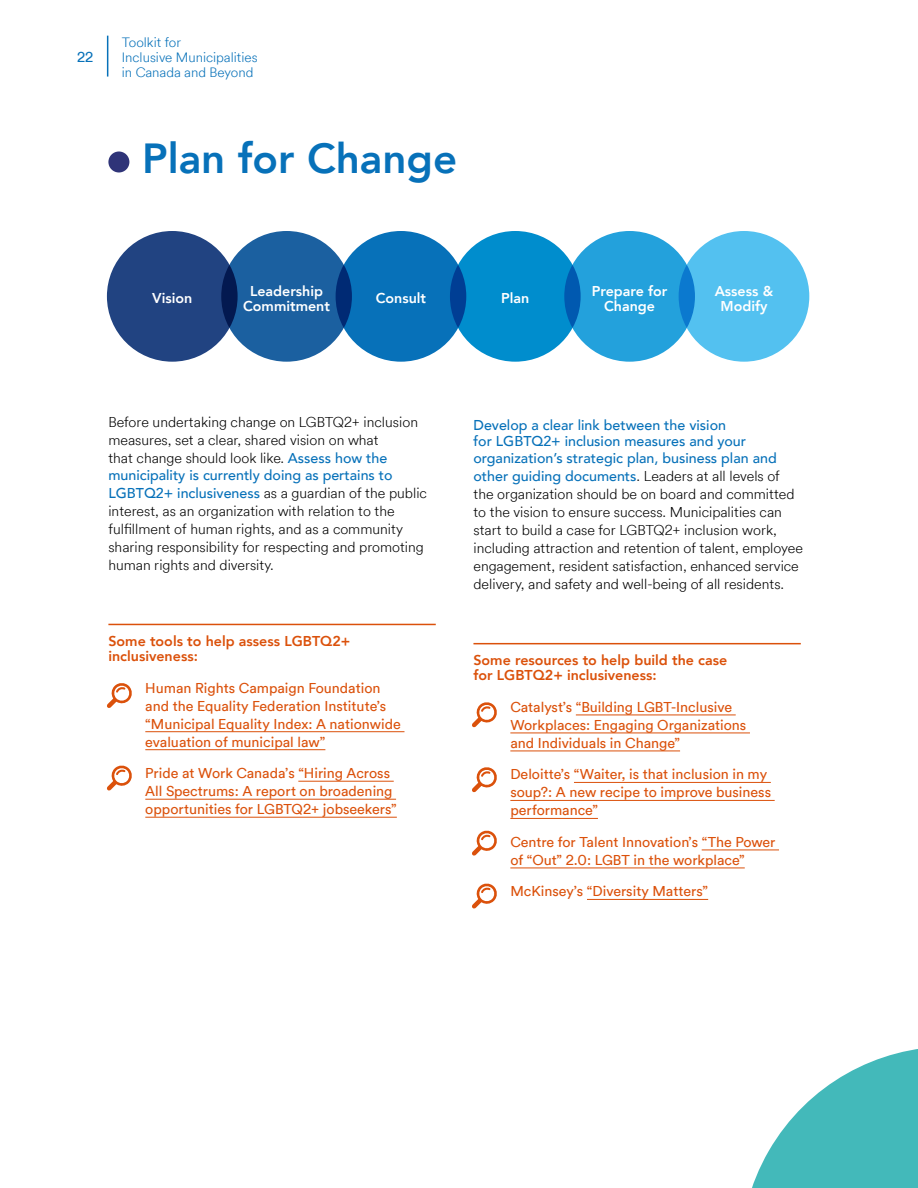
<style>
.page{position:relative;width:918px;height:1188px;background:#fff}
.page>*{position:absolute;margin:0;border:0;box-sizing:border-box;transform-origin:0 0}
.t1{font:800 42px "Avenir";color:#0771b9}
.t2{font:300 14.25px/18px "Circular Air";color:#000}
.t3{font:14.25px/18px "Circular Air";color:#db510b}
.t4{font:500 14.25px/16.5px "Avenir";color:#0771b9}
.t5{font:800 14.25px/15px "Avenir";color:#db510b}
.t6{font:800 14.25px/15px "Avenir";color:#fff;text-align:center}
.t7{font:14.25px "Circular Air";color:#0771b9}
.t8{font:300 13.5px/15px "Circular Air";color:#0771b9}
.s1{font-family:"Avenir";font-weight:500;color:#0771b9}
.s2{font-family:"Circular Air";font-weight:300;color:#000}
</style>
<div class="page">
<hr style="left:107px;top:36px;width:1px;height:41px;background:#0771b9">
<div style="left:108px;top:151px;width:21px;height:21px;background:#2f3478;border-radius:50%"></div>
<div style="left:107px;top:231px;width:131px;height:131px;background:#214381;border-radius:50%"></div>
<div style="left:450px;top:231px;width:131px;height:131px;background:#008dcd;border-radius:50%"></div>
<div style="left:221px;top:231px;width:131px;height:131px;background:#1b60a0;border-radius:50%"></div>
<div style="left:564px;top:231px;width:131px;height:131px;background:#23a1dc;border-radius:50%"></div>
<div style="left:336px;top:231px;width:130px;height:131px;background:#0771b9;border-radius:50%"></div>
<div style="left:679px;top:231px;width:130px;height:131px;background:#53c1f0;border-radius:50%"></div>
<hr style="left:145px;top:731px;width:260px;height:1px;background:#db510b">
<hr style="left:145px;top:749px;width:180px;height:1px;background:#db510b">
<hr style="left:298px;top:781px;width:96px;height:1px;background:#db510b">
<hr style="left:145px;top:799px;width:251px;height:1px;background:#db510b">
<hr style="left:145px;top:817px;width:252px;height:1px;background:#db510b">
<hr style="left:108px;top:624px;width:328px;height:1px;background:#db510b">
<svg style="left:107px;top:765px;width:25px;height:26px"></svg>
<svg style="left:107px;top:683px;width:25px;height:25px"></svg>
<hr style="left:576px;top:715px;width:160px;height:1px;background:#db510b">
<hr style="left:510px;top:733px;width:240px;height:1px;background:#db510b">
<hr style="left:510px;top:751px;width:170px;height:1px;background:#db510b">
<hr style="left:574px;top:782px;width:197px;height:1px;background:#db510b">
<hr style="left:510px;top:800px;width:265px;height:1px;background:#db510b">
<hr style="left:510px;top:818px;width:88px;height:1px;background:#db510b">
<hr style="left:702px;top:850px;width:77px;height:1px;background:#db510b">
<hr style="left:510px;top:868px;width:235px;height:1px;background:#db510b">
<hr style="left:587px;top:899px;width:121px;height:1px;background:#db510b">
<hr style="left:473px;top:643px;width:328px;height:1px;background:#db510b">
<svg style="left:472px;top:830px;width:25px;height:26px"></svg>
<svg style="left:472px;top:883px;width:25px;height:26px"></svg>
<svg style="left:472px;top:767px;width:25px;height:26px"></svg>
<svg style="left:472px;top:702px;width:25px;height:26px"></svg>
<svg style="left:752px;top:1049px;width:166px;height:139px"></svg>
<p class="t7" style="left:77px;top:51px;width:18px">22</p>
<p class="t8" style="left:122px;top:35px;width:137px">Toolkit for<br>Inclusive Municipalities in Canada and Beyond</p>
<h1 class="t1" style="left:142px;top:140px;width:316px">Plan for Change</h1>
<p class="t6" style="left:152px;top:292px;width:42px">Vision</p>
<p class="t6" style="left:243px;top:285px;width:88px">Leadership<br>Commitment</p>
<p class="t6" style="left:376px;top:292px;width:52px">Consult</p>
<p class="t6" style="left:501px;top:292px;width:30px">Plan</p>
<p class="t6" style="left:592px;top:285px;width:77px">Prepare for<br>Change</p>
<p class="t6" style="left:715px;top:285px;width:60px">Assess &amp;<br>Modify</p>
<p class="t2" style="left:108px;top:413px;width:311px">Before undertaking change on LGBTQ2+ inclusion measures, set a clear, shared vision on what<br>that change should look like. <span class="s1">Assess how the</span></p>
<p class="t4" style="left:108px;top:468px;width:286px">municipality is currently doing as pertains to</p>
<p class="t2" style="left:108px;top:483px;width:320px"><span class="s1">LGBTQ2+ inclusiveness</span> as a guardian of the public interest, as an organization with relation to the fulfillment of human rights, and as a community sharing responsibility for respecting and promoting human rights and diversity.</p>
<p class="t5" style="left:108px;top:635px;width:243px">Some tools to help assess LGBTQ2+ inclusiveness:</p>
<p class="t3" style="left:145px;top:680px;width:257px">Human Rights Campaign Foundation and the Equality Federation Institute’s “Municipal Equality Index: A nationwide evaluation of municipal law”</p>
<p class="t3" style="left:145px;top:765px;width:253px">Pride at Work Canada’s “Hiring Across<br>All Spectrums: A report on broadening opportunities for LGBTQ2+ jobseekers”</p>
<p class="t4" style="left:473px;top:418px;width:305px">Develop a clear link between the vision<br>for LGBTQ2+ inclusion measures and your organization’s strategic plan, business plan and</p>
<p class="t4" style="left:473px;top:469px;width:308px">other guiding documents<span class="s2">. Leaders at all levels of</span></p>
<p class="t2" style="left:473px;top:484px;width:331px">the organization should be on board and committed to the vision to ensure success. Municipalities can start to build a case for LGBTQ2+ inclusion work, including attraction and retention of talent, employee engagement, resident satisfaction, enhanced service delivery, and safety and well-being of all residents.</p>
<p class="t5" style="left:473px;top:654px;width:255px">Some resources to help build the case for LGBTQ2+ inclusiveness:</p>
<p class="t3" style="left:510px;top:699px;width:238px">Catalyst’s “Building LGBT-Inclusive<br>Workplaces: Engaging Organizations and Individuals in Change”</p>
<p class="t3" style="left:510px;top:766px;width:262px">Deloitte’s “Waiter, is that inclusion in my soup?: A new recipe to improve business performance”</p>
<p class="t3" style="left:510px;top:834px;width:267px">Centre for Talent Innovation’s “The Power of “Out” 2.0: LGBT in the workplace”</p>
<p class="t3" style="left:510px;top:883px;width:199px">McKinsey’s “Diversity Matters”</p>
</div>
